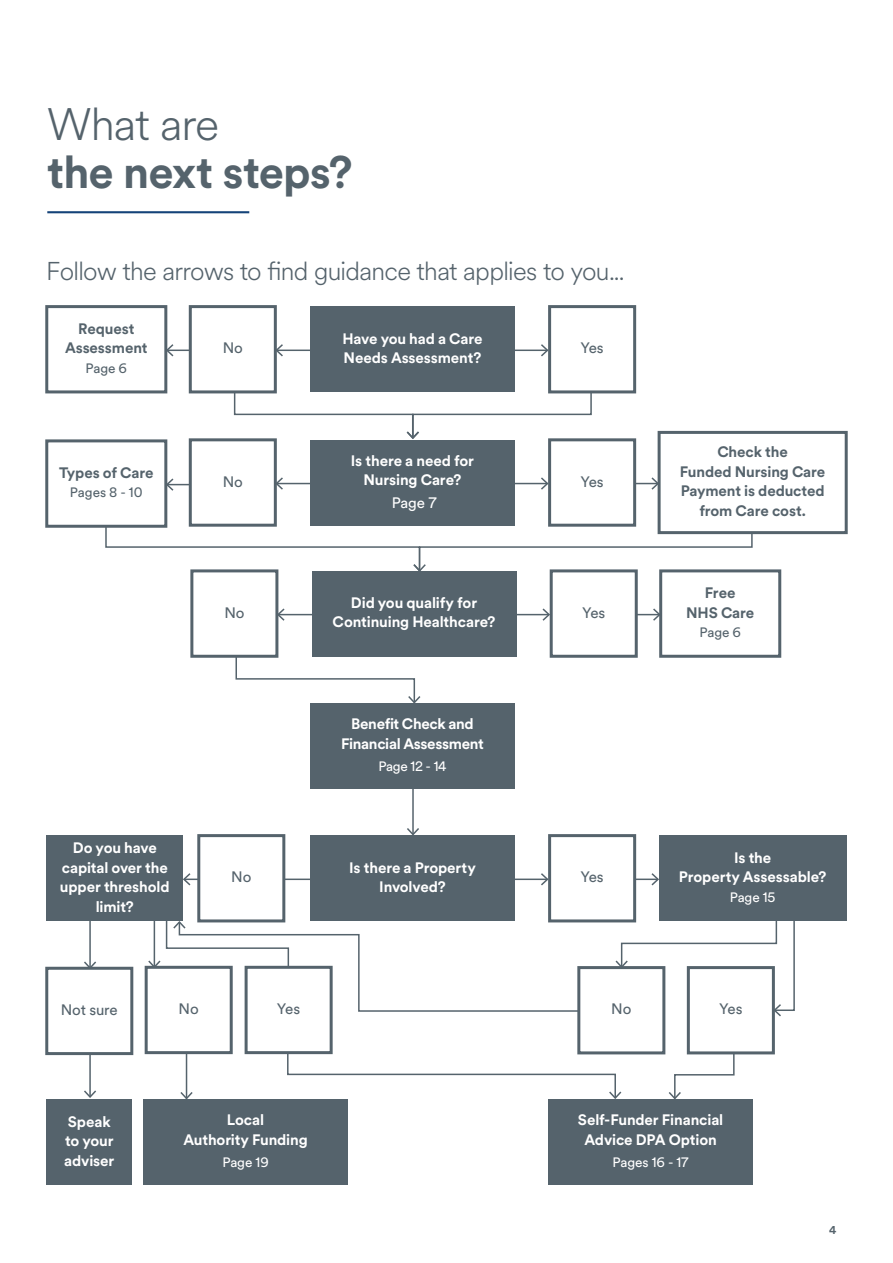
<style>
.page{position:relative;width:893px;height:1263px;background:#fff}
.page>*{position:absolute;margin:0;border:0;box-sizing:border-box;transform-origin:0 0}
._30_32_Benchmark_Intro{font:700 45px/48px "Schroders Circular";letter-spacing:-.02em;color:#55636c}
._17_19_Benchmark_Intro_prussian_blue{font:300 25.5px "Schroders Circular";letter-spacing:-.03em;color:#55636c}
._22_24_Heading_Prussian_blue{font:700 15px/19.5px "Schroders Circular";letter-spacing:-.01em;color:#fff;text-align:center}
._22_24_Heading_Prussian_blue-2{font:700 15px/19.5px "Schroders Circular";letter-spacing:-.01em;color:#55636c;text-align:center}
._22_24_Heading_Prussian_blue-3{font:15px "Schroders Circular";letter-spacing:-.01em;color:#55636c}
._22_24_Heading_Prussian_blue-4{font:15px "Schroders Circular";color:#fff}
._22_24_Heading_Prussian_blue-5{font:13.5px "Schroders Circular";letter-spacing:-.01em;color:#fff}
._22_24_Heading_Prussian_blue-6{font:13.5px "Schroders Circular";letter-spacing:-.01em;color:#55636c}
._7_5_10_Folio_Text_Prussian_blue{font:700 11.25px "Schroders Circular";color:#55636c}
.s1{font-weight:300}
</style>
<div class="page">
<hr style="left:89px;top:912px;width:2px;height:56px;background:#55636c">
<svg style="left:82px;top:960px;width:16px;height:7px"></svg>
<hr style="left:186px;top:1043px;width:1px;height:55px;background:#55636c">
<svg style="left:180px;top:1090px;width:13px;height:9px"></svg>
<svg style="left:286px;top:1054px;width:337px;height:46px"></svg>
<svg style="left:669px;top:1042px;width:66px;height:57px"></svg>
<svg style="left:147px;top:911px;width:648px;height:107px"></svg>
<div style="left:45px;top:305px;width:122px;height:88px;border:3px solid #55636c"></div>
<div style="left:47px;top:836px;width:136px;height:85px;background:#55636c"></div>
<div style="left:659px;top:836px;width:187px;height:85px;background:#55636c"></div>
<hr style="left:506px;top:350px;width:41px;height:1px;background:#55636c">
<svg style="left:539px;top:344px;width:9px;height:13px"></svg>
<hr style="left:617px;top:878px;width:41px;height:2px;background:#55636c">
<svg style="left:650px;top:873px;width:9px;height:13px"></svg>
<hr style="left:412px;top:783px;width:2px;height:51px;background:#55636c">
<svg style="left:405px;top:826px;width:16px;height:10px"></svg>
<hr style="left:506px;top:878px;width:41px;height:2px;background:#55636c">
<svg style="left:539px;top:873px;width:9px;height:13px"></svg>
<hr style="left:276px;top:350px;width:51px;height:1px;background:#55636c">
<svg style="left:277px;top:344px;width:8px;height:13px"></svg>
<hr style="left:167px;top:350px;width:33px;height:1px;background:#55636c">
<svg style="left:165px;top:343px;width:10px;height:15px"></svg>
<hr style="left:184px;top:878px;width:33px;height:2px;background:#55636c">
<svg style="left:183px;top:873px;width:9px;height:13px"></svg>
<svg style="left:233px;top:382px;width:360px;height:57px"></svg>
<hr style="left:276px;top:878px;width:51px;height:2px;background:#55636c">
<div style="left:310px;top:307px;width:204px;height:85px;background:#55636c"></div>
<hr style="left:618px;top:614px;width:42px;height:1px;background:#55636c">
<svg style="left:651px;top:608px;width:8px;height:13px"></svg>
<hr style="left:508px;top:614px;width:41px;height:1px;background:#55636c">
<svg style="left:541px;top:607px;width:9px;height:15px"></svg>
<hr style="left:278px;top:614px;width:51px;height:1px;background:#55636c">
<svg style="left:278px;top:607px;width:8px;height:15px"></svg>
<svg style="left:235px;top:646px;width:187px;height:58px"></svg>
<div style="left:312px;top:571px;width:204px;height:85px;background:#55636c"></div>
<hr style="left:617px;top:483px;width:41px;height:1px;background:#55636c">
<svg style="left:650px;top:476px;width:8px;height:15px"></svg>
<hr style="left:506px;top:483px;width:41px;height:1px;background:#55636c">
<svg style="left:539px;top:477px;width:9px;height:13px"></svg>
<hr style="left:167px;top:484px;width:33px;height:1px;background:#55636c">
<svg style="left:167px;top:477px;width:8px;height:15px"></svg>
<svg style="left:105px;top:515px;width:648px;height:58px"></svg>
<hr style="left:276px;top:483px;width:51px;height:1px;background:#55636c">
<svg style="left:277px;top:477px;width:8px;height:13px"></svg>
<div style="left:310px;top:440px;width:204px;height:85px;background:#55636c"></div>
<div style="left:550px;top:440px;width:85px;height:85px;background:#fff"></div>
<div style="left:548px;top:438px;width:88px;height:89px;border:3px solid #55636c"></div>
<div style="left:659px;top:432px;width:187px;height:101px;background:#fff"></div>
<div style="left:658px;top:431px;width:190px;height:103px;border:3px solid #55636c"></div>
<div style="left:47px;top:441px;width:119px;height:85px;background:#fff"></div>
<div style="left:45px;top:439px;width:122px;height:89px;border:3px solid #55636c"></div>
<div style="left:190px;top:440px;width:85px;height:85px;background:#fff"></div>
<div style="left:189px;top:438px;width:88px;height:89px;border:3px solid #55636c"></div>
<div style="left:310px;top:704px;width:204px;height:85px;background:#55636c"></div>
<div style="left:310px;top:836px;width:204px;height:85px;background:#55636c"></div>
<div style="left:144px;top:1099px;width:204px;height:86px;background:#55636c"></div>
<hr style="left:89px;top:1044px;width:2px;height:53px;background:#55636c">
<svg style="left:84px;top:1089px;width:12px;height:9px"></svg>
<div style="left:47px;top:1099px;width:85px;height:86px;background:#55636c"></div>
<div style="left:549px;top:1099px;width:204px;height:86px;background:#55636c"></div>
<hr style="left:47px;top:211px;width:202px;height:2px;background:#154379">
<div style="left:190px;top:307px;width:85px;height:85px;background:#fff"></div>
<div style="left:189px;top:305px;width:88px;height:88px;border:3px solid #55636c"></div>
<div style="left:550px;top:307px;width:85px;height:85px;background:#fff"></div>
<div style="left:548px;top:305px;width:88px;height:88px;border:3px solid #55636c"></div>
<div style="left:551px;top:571px;width:85px;height:85px;background:#fff"></div>
<div style="left:550px;top:569px;width:88px;height:89px;border:3px solid #55636c"></div>
<div style="left:659px;top:569px;width:122px;height:89px;border:3px solid #55636c"></div>
<div style="left:192px;top:571px;width:85px;height:85px;background:#fff"></div>
<div style="left:190px;top:569px;width:88px;height:89px;border:3px solid #55636c"></div>
<div style="left:550px;top:836px;width:85px;height:85px;background:#fff"></div>
<div style="left:548px;top:834px;width:88px;height:88px;border:3px solid #55636c"></div>
<div style="left:579px;top:967px;width:85px;height:86px;background:#fff"></div>
<div style="left:577px;top:966px;width:88px;height:88px;border:3px solid #55636c"></div>
<div style="left:146px;top:967px;width:85px;height:86px;background:#fff"></div>
<div style="left:145px;top:966px;width:88px;height:88px;border:3px solid #55636c"></div>
<div style="left:688px;top:967px;width:85px;height:86px;background:#fff"></div>
<div style="left:687px;top:966px;width:88px;height:88px;border:3px solid #55636c"></div>
<div style="left:246px;top:967px;width:85px;height:86px;background:#fff"></div>
<div style="left:245px;top:966px;width:88px;height:88px;border:3px solid #55636c"></div>
<div style="left:199px;top:836px;width:85px;height:85px;background:#fff"></div>
<div style="left:197px;top:834px;width:88px;height:88px;border:3px solid #55636c"></div>
<div style="left:47px;top:968px;width:85px;height:85px;background:#fff"></div>
<div style="left:45px;top:967px;width:88px;height:88px;border:3px solid #55636c"></div>
<p class="_30_32_Benchmark_Intro" style="left:47px;top:99px;width:307px"><span class="s1">What are<br></span>the next steps?</p>
<p class="_17_19_Benchmark_Intro_prussian_blue" style="left:46px;top:254px;width:580px">Follow the arrows to find guidance that applies to you...</p>
<p class="_22_24_Heading_Prussian_blue-2" style="left:65px;top:318px;width:84px">Request<br>Assessment</p>
<p class="_22_24_Heading_Prussian_blue-6" style="left:86px;top:359px;width:43px">Page 6</p>
<p class="_22_24_Heading_Prussian_blue" style="left:342px;top:328px;width:142px;text-align:left">Have you had a Care<br>Needs Assessment?</p>
<p class="_22_24_Heading_Prussian_blue-3" style="left:223px;top:338px;width:22px">No</p>
<p class="_22_24_Heading_Prussian_blue-3" style="left:580px;top:338px;width:25px">Yes</p>
<p class="_22_24_Heading_Prussian_blue-2" style="left:59px;top:462px;width:96px">Types of Care</p>
<p class="_22_24_Heading_Prussian_blue-6" style="left:70px;top:484px;width:74px">Pages 8 - 10</p>
<p class="_22_24_Heading_Prussian_blue-3" style="left:223px;top:471px;width:22px">No</p>
<p class="_22_24_Heading_Prussian_blue-3" style="left:224px;top:602px;width:22px">No</p>
<p class="_22_24_Heading_Prussian_blue" style="left:351px;top:450px;width:125px">Is there a need for<br>Nursing Care?</p>
<p class="_22_24_Heading_Prussian_blue-4" style="left:392px;top:492px;width:46px">Page 7</p>
<p class="_22_24_Heading_Prussian_blue" style="left:333px;top:592px;width:164px">Did you qualify for<br>Continuing Healthcare?</p>
<p class="_22_24_Heading_Prussian_blue" style="left:341px;top:714px;width:144px">Benefit Check and<br>Financial Assessment</p>
<p class="_22_24_Heading_Prussian_blue-5" style="left:378px;top:758px;width:70px">Page 12 - 14</p>
<p class="_22_24_Heading_Prussian_blue-3" style="left:580px;top:471px;width:25px">Yes</p>
<p class="_22_24_Heading_Prussian_blue-3" style="left:582px;top:602px;width:25px">Yes</p>
<p class="_22_24_Heading_Prussian_blue-2" style="left:717px;top:442px;width:72px">Check the</p>
<p class="_22_24_Heading_Prussian_blue-2" style="left:680px;top:461px;width:147px">Funded Nursing Care<br>Payment is deducted from Care cost.</p>
<p class="_22_24_Heading_Prussian_blue-2" style="left:686px;top:583px;width:70px">Free<br>NHS Care</p>
<p class="_22_24_Heading_Prussian_blue-6" style="left:699px;top:623px;width:43px">Page 6</p>
<p class="_22_24_Heading_Prussian_blue" style="left:60px;top:837px;width:111px">Do you have capital over the upper threshold limit?</p>
<p class="_22_24_Heading_Prussian_blue" style="left:734px;top:847px;width:39px">Is the</p>
<p class="_22_24_Heading_Prussian_blue" style="left:349px;top:857px;width:128px">Is there a Property<br>Involved?</p>
<p class="_22_24_Heading_Prussian_blue" style="left:679px;top:867px;width:149px">Property Assessable?</p>
<p class="_22_24_Heading_Prussian_blue-5" style="left:730px;top:888px;width:47px">Page 15</p>
<p class="_22_24_Heading_Prussian_blue-3" style="left:231px;top:867px;width:22px">No</p>
<p class="_22_24_Heading_Prussian_blue-3" style="left:580px;top:867px;width:25px">Yes</p>
<p class="_22_24_Heading_Prussian_blue-3" style="left:61px;top:1000px;width:58px">Not sure</p>
<p class="_22_24_Heading_Prussian_blue-3" style="left:179px;top:999px;width:22px">No</p>
<p class="_22_24_Heading_Prussian_blue-3" style="left:277px;top:999px;width:25px">Yes</p>
<p class="_22_24_Heading_Prussian_blue-3" style="left:611px;top:999px;width:22px">No</p>
<p class="_22_24_Heading_Prussian_blue-3" style="left:719px;top:999px;width:25px">Yes</p>
<p class="_22_24_Heading_Prussian_blue" style="left:64px;top:1111px;width:52px;text-align:left">Speak to your adviser</p>
<p class="_22_24_Heading_Prussian_blue" style="left:578px;top:1110px;width:147px">Self-Funder Financial<br>Advice DPA Option</p>
<p class="_22_24_Heading_Prussian_blue" style="left:183px;top:1110px;width:126px">Local<br>Authority Funding</p>
<p class="_22_24_Heading_Prussian_blue-5" style="left:222px;top:1153px;width:48px">Page 19</p>
<p class="_22_24_Heading_Prussian_blue-5" style="left:612px;top:1153px;width:78px">Pages 16 - 17</p>
<p class="_7_5_10_Folio_Text_Prussian_blue" style="left:829px;top:1222px;width:9px">4</p>
</div>
